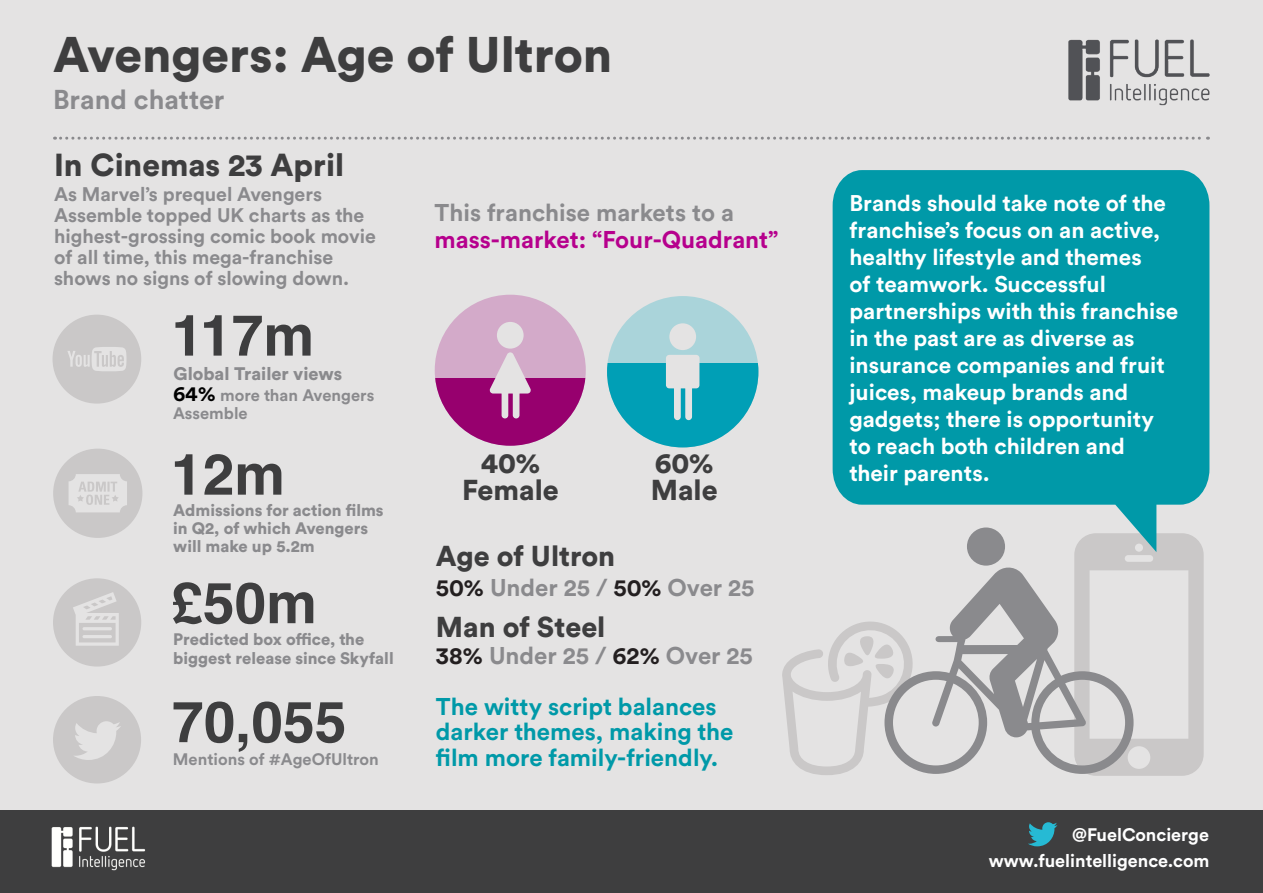
<style>
.page{position:relative;width:1263px;height:893px;background:#e4e3e3}
.page>*{position:absolute;margin:0;border:0;box-sizing:border-box;transform-origin:0 0}
.t1{font:700 57px "Helvetica";color:#3e3e3f}
.t2{font:900 49.5px "Circular Std";color:#3e3e3f}
.t3{font:900 31.5px "Circular Std";color:#3e3e3f}
.t4{font:900 28.5px "Circular Std";color:#3e3e3f}
.t5{font:700 27px "Circular Std";color:#8a8a8d}
.t6{font:700 24px/25.5px "Circular Std";color:#0099a8}
.t7{font:700 24px/27px "Circular Std";color:#b6008d}
.t8{font:700 24px "Circular Std";color:#8a8a8d}
.t9{font:700 22.5px/27px "Circular Std";color:#fff}
.t10{font:700 19.5px/21px "Circular Std";color:#8a8a8d}
.t11{font:700 18px "Circular Std";color:#fff}
.t12{font:900 18px "Circular Std";color:#8a8a8d}
.t13{font:900 16.5px/18px "Circular Std";color:#8a8a8d}
.t14{font:700 16.5px/18px "Circular Std";color:#8a8a8d}
.s1{font-size:21px;color:#000}
.s2{color:#8a8a8d}
.s3{color:#231f20}
</style>
<div class="page">
<svg style="left:782px;top:621px;width:102px;height:154px"></svg>
<svg style="left:1074px;top:552px;width:130px;height:224px"></svg>
<svg style="left:884px;top:565px;width:249px;height:209px"></svg>
<div style="left:967px;top:527px;width:38px;height:39px;background:#8a8a8d;border-radius:50%"></div>
<img style="left:1068px;top:39px;width:142px;height:67px">
<svg style="left:55px;top:137px;width:1153px;height:3px"></svg>
<div style="left:0;top:810px;width:1263px;height:83px;background:#3e3e3f"></div>
<img style="left:51px;top:826px;width:95px;height:45px">
<svg style="left:1028px;top:822px;width:29px;height:24px"></svg>
<svg style="left:53px;top:696px;width:88px;height:87px"></svg>
<svg style="left:53px;top:315px;width:88px;height:89px"></svg>
<svg style="left:435px;top:295px;width:151px;height:83px"></svg>
<svg style="left:435px;top:378px;width:151px;height:68px;fill:#97006e"></svg>
<svg style="left:607px;top:296px;width:151px;height:67px"></svg>
<svg style="left:607px;top:363px;width:151px;height:84px;fill:#009fb6"></svg>
<svg style="left:833px;top:170px;width:376px;height:382px;background:#1ba1ae"></svg>
<svg style="left:53px;top:578px;width:88px;height:88px"></svg>
<svg style="left:53px;top:449px;width:89px;height:89px"></svg>
<p class="t2" style="left:53px;top:22px;width:561px">Avengers: Age of Ultron</p>
<p class="t5" style="left:53px;top:82px;width:173px">Brand chatter</p>
<p class="t3" style="left:54px;top:144px;width:292px">In Cinemas 23 April</p>
<p class="t10" style="left:54px;top:183px;width:323px">As Marvel’s prequel Avengers<br>Assemble topped UK charts as the highest-grossing comic book movie of all time, this mega-franchise shows no signs of slowing down.</p>
<p class="t1" style="left:171px;top:290px;width:144px">117m</p>
<p class="t12" style="left:173px;top:362px;width:170px">Global Trailer views</p>
<p class="t14" style="left:173px;top:386px;width:203px"><span class="s1">64%</span> more than Avengers<br>Assemble</p>
<p class="t1" style="left:171px;top:429px;width:116px">12m</p>
<p class="t13" style="left:173px;top:500px;width:212px">Admissions for action films in Q2, of which Avengers will make up 5.2m</p>
<p class="t1" style="left:171px;top:557px;width:147px">£50m</p>
<p class="t13" style="left:173px;top:629px;width:222px;line-height:19.5px">Predicted box office, the biggest release since Skyfall</p>
<p class="t1" style="left:172px;top:676px;width:176px">70,055</p>
<p class="t14" style="left:173px;top:750px;width:207px">Mentions of #AgeOfUltron</p>
<p class="t7" style="left:434px;top:198px;width:345px"><span class="s2">This franchise markets to a </span>mass-market: “Four-Quadrant”</p>
<p class="t4" style="left:481px;top:444px;width:61px">40%</p>
<p class="t4" style="left:462px;top:471px;width:98px">Female</p>
<p class="t4" style="left:655px;top:444px;width:60px">60%</p>
<p class="t4" style="left:651px;top:471px;width:68px">Male</p>
<p class="t4" style="left:436px;top:537px;width:181px">Age of Ultron</p>
<p class="t8" style="left:436px;top:572px;width:320px"><span class="s3">50%</span> Under 25 / <span class="s3">50%</span> Over 25</p>
<p class="t4" style="left:436px;top:608px;width:171px">Man of Steel</p>
<p class="t8" style="left:436px;top:640px;width:319px"><span class="s3">38%</span> Under 25 / <span class="s3">62%</span> Over 25</p>
<p class="t6" style="left:436px;top:693px;width:299px">The witty script balances darker themes, making the film more family-friendly.</p>
<p class="t9" style="left:849px;top:189px;width:330px">Brands should take note of the franchise’s focus on an active, healthy lifestyle and themes<br>of teamwork. Successful partnerships with this franchise in the past are as diverse as insurance companies and fruit juices, makeup brands and gadgets; there is opportunity</p>
<p class="t9" style="left:849px;top:432px;width:277px">to reach both children and</p>
<p class="t9" style="left:849px;top:459px;width:142px">their parents.</p>
<p class="t11" style="left:1072px;top:823px;width:138px">@FuelConcierge</p>
<p class="t11" style="left:989px;top:849px;width:222px">www.fuelintelligence.com</p>
</div>
